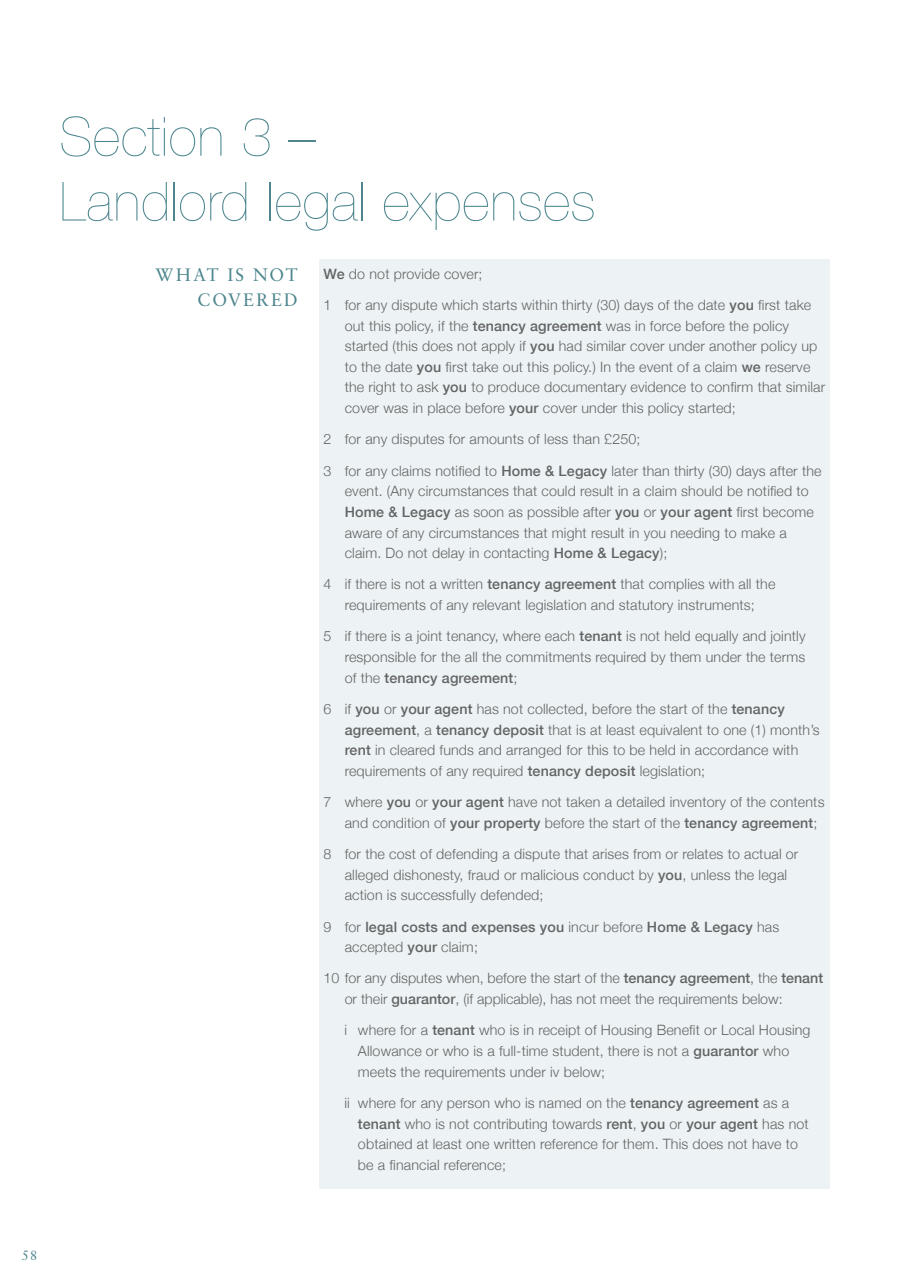
<style>
.page{position:relative;width:915px;height:1285px;background:#fff}
.page>*{position:absolute;margin:0;border:0;box-sizing:border-box;transform-origin:0 0}
.t1{font:200 54px/64.8px "Helvetica Neue";letter-spacing:.015em;color:#4d868e}
.t2{font:18px/25.5px "Classical Garamond BT";letter-spacing:.105em;color:#4d868e;text-align:right}
.t3{font:300 14.25px/20.5px "Helvetica Neue";letter-spacing:.01em;color:#636466}
.t4{font:500 14.25px/20.5px "Helvetica Neue";letter-spacing:.01em;color:#636466}
.t5{font:13.5px "Classical Garamond BT";color:#4d868e}
.s1{font-weight:500}
.s2{font-weight:300}
</style>
<div class="page">
<div style="left:319px;top:259px;width:510px;height:929px;background:#edf3f4"></div>
<h1 class="t1" style="left:60px;top:102px;width:537px">Section 3 –<br>Landlord legal expenses</h1>
<p class="t2" style="left:156px;top:261px;width:144px">WHAT IS NOT<br>COVERED</p>
<p class="t3" style="left:323px;top:257px;width:489px;line-height:31.2px"><span class="s1">We</span> do not provide cover;<br>1 for any dispute which starts within thirty (30) days of the date <span class="s1">you</span> first take</p>
<p class="t3" style="left:344px;top:314px;width:482px">out this policy, if the <span class="s1">tenancy agreement</span> was in force before the policy started (this does not apply if <span class="s1">you</span> had similar cover under another policy up to the date <span class="s1">you</span> first take out this policy.) In the event of a claim <span class="s1">we</span> reserve the right to ask <span class="s1">you</span> to produce documentary evidence to confirm that similar cover was in place before <span class="s1">your</span> cover under this policy started;</p>
<p class="t3" style="left:323px;top:423px;width:499px;line-height:31.2px">2 for any disputes for amounts of less than £250;<br>3 for any claims notified to <span class="s1">Home &amp; Legacy</span> later than thirty (30) days after the</p>
<p class="t3" style="left:344px;top:480px;width:470px">event. (Any circumstances that could result in a claim should be notified to <span class="s1">Home &amp; Legacy</span> as soon as possible after <span class="s1">you</span> or <span class="s1">your agent</span> first become aware of any circumstances that might result in you needing to make a claim. Do not delay in contacting <span class="s1">Home &amp; Legacy</span>);</p>
<p class="t3" style="left:323px;top:573px;width:453px;text-align:center">4 if there is not a written <span class="s1">tenancy agreement</span> that complies with all the requirements of any relevant legislation and statutory instruments;</p>
<p class="t3" style="left:344px;top:625px;width:462px;text-align:justify;text-indent:-21px">5 if there is a joint tenancy, where each <span class="s1">tenant</span> is not held equally and jointly responsible for the all the commitments required by them under the terms of the <span class="s1">tenancy agreement</span>;</p>
<p class="t3" style="left:344px;top:697px;width:476px;text-indent:-21px">6 if <span class="s1">you</span> or <span class="s1">your agent</span> has not collected, before the start of the <span class="s1">tenancy agreement</span>, a <span class="s1">tenancy deposit</span> that is at least equivalent to one (1) month’s <span class="s1">rent</span> in cleared funds and arranged for this to be held in accordance with requirements of any required <span class="s1">tenancy deposit</span> legislation;</p>
<p class="t3" style="left:344px;top:790px;width:481px;text-indent:-21px">7 where <span class="s1">you</span> or <span class="s1">your agent</span> have not taken a detailed inventory of the contents and condition of <span class="s1">your property</span> before the start of the <span class="s1">tenancy agreement</span>;</p>
<p class="t3" style="left:344px;top:842px;width:455px;text-indent:-21px">8 for the cost of defending a dispute that arises from or relates to actual or alleged dishonesty, fraud or malicious conduct by <span class="s1">you</span>, unless the legal action is successfully defended;</p>
<p class="t4" style="left:344px;top:915px;width:436px;text-indent:-21px"><span class="s2">9 for</span> legal costs and expenses you <span class="s2">incur before</span> Home &amp; Legacy <span class="s2">has accepted</span> your <span class="s2">claim;</span></p>
<p class="t3" style="left:344px;top:967px;width:480px;text-indent:-21px">10 for any disputes when, before the start of the <span class="s1">tenancy agreement</span>, the <span class="s1">tenant </span>or their <span class="s1">guarantor</span>, (if applicable), has not meet the requirements below:</p>
<p class="t3" style="left:358px;top:1018px;width:454px;text-indent:-13px">i where for a <span class="s1">tenant</span> who is in receipt of Housing Benefit or Local Housing<br>Allowance or who is a full-time student, there is not a <span class="s1">guarantor</span> who meets the requirements under iv below;</p>
<p class="t3" style="left:358px;top:1091px;width:452px;text-indent:-13px">ii where for any person who is named on the <span class="s1">tenancy agreement</span> as a <span class="s1">tenant</span> who is not contributing towards <span class="s1">rent</span>, <span class="s1">you</span> or <span class="s1">your agent</span> has not obtained at least one written reference for them. This does not have to be a financial reference;</p>
<p class="t5" style="left:22px;top:1246px;width:17px">58</p>
</div>
